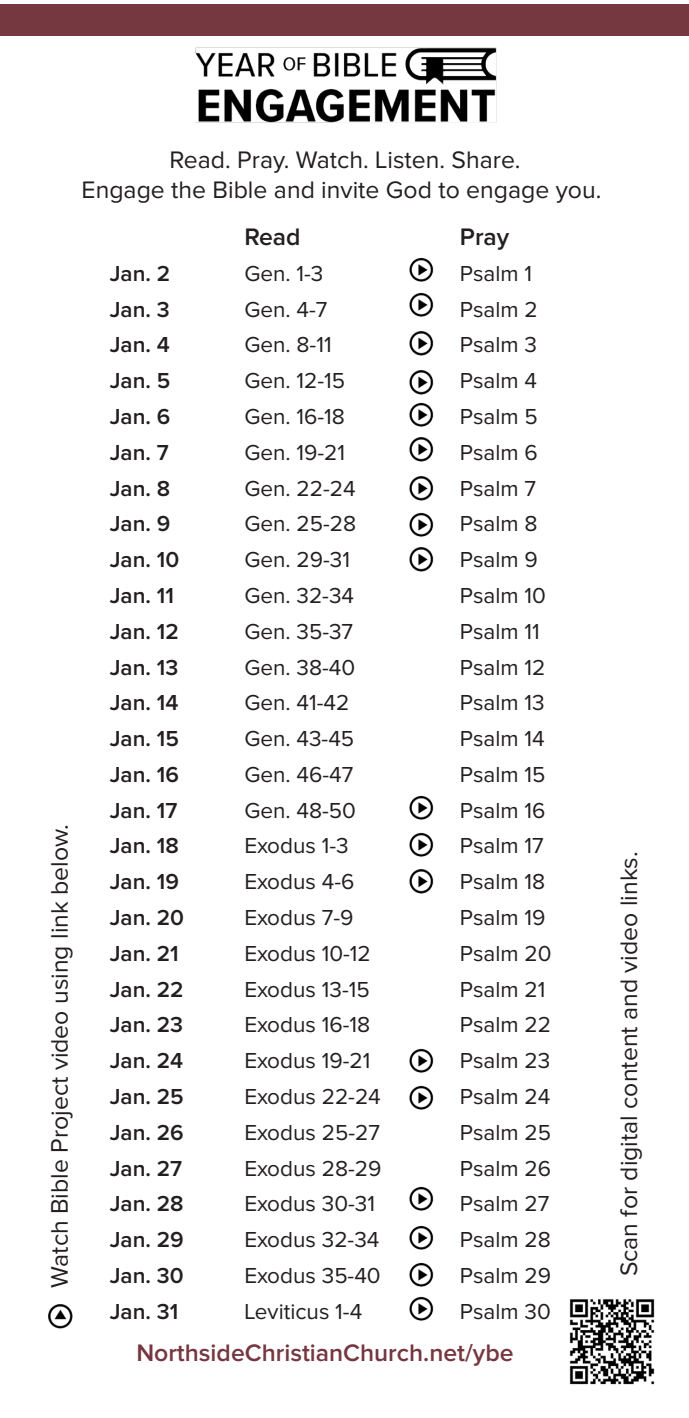
<style>
.page{position:relative;width:689px;height:1418px;background:#fff}
.page>*{position:absolute;margin:0;border:0;box-sizing:border-box;transform-origin:0 0}
.t1{font:24.75px "Proxima Nova";color:#231f20}
.t2{font:600 24.75px "Proxima Nova";color:#753740}
.t3{font:600 24.75px "Proxima Nova";color:#231f20}
.t4{font:22.5px "Proxima Nova";color:#231f20}
.t5{font:600 22.5px "Proxima Nova";color:#231f20}
</style>
<div class="page">
<div style="left:0;top:4px;width:688px;height:32px;background:#753740"></div>
<img style="left:195px;top:47px;width:302px;height:76px">
<img style="left:409px;top:370px;width:25px;height:25px">
<img style="left:409px;top:331px;width:25px;height:25px">
<img style="left:409px;top:292px;width:25px;height:25px">
<img style="left:409px;top:257px;width:25px;height:25px">
<img style="left:409px;top:512px;width:25px;height:25px">
<img style="left:409px;top:476px;width:25px;height:25px">
<img style="left:409px;top:437px;width:25px;height:25px">
<img style="left:409px;top:402px;width:25px;height:25px">
<img style="left:409px;top:547px;width:25px;height:25px">
<img style="left:409px;top:832px;width:25px;height:25px">
<img style="left:409px;top:795px;width:25px;height:25px">
<img style="left:409px;top:869px;width:25px;height:25px">
<img style="left:409px;top:1262px;width:25px;height:25px">
<img style="left:409px;top:1225px;width:25px;height:25px">
<img style="left:409px;top:1186px;width:25px;height:25px">
<img style="left:409px;top:1296px;width:25px;height:25px">
<img style="left:569px;top:1299px;width:86px;height:86px">
<img style="left:48px;top:1304px;width:25px;height:25px">
<img style="left:409px;top:1048px;width:25px;height:25px">
<img style="left:409px;top:1085px;width:25px;height:25px">
<p class="t1" style="left:48px;top:1287px;width:465px;rotate:-90deg">Watch Bible Project video using link below.</p>
<p class="t1" style="left:169px;top:148px;width:352px">Read. Pray. Watch. Listen. Share.</p>
<p class="t1" style="left:82px;top:178px;width:521px">Engage the Bible and invite God to engage you.</p>
<p class="t3" style="left:244px;top:225px;width:58px">Read</p>
<p class="t3" style="left:460px;top:225px;width:51px">Pray</p>
<p class="t5" style="left:110px;top:263px;width:62px">Jan. 2</p>
<p class="t4" style="left:244px;top:263px;width:81px">Gen. 1-3</p>
<p class="t4" style="left:460px;top:263px;width:74px">Psalm 1</p>
<p class="t5" style="left:110px;top:299px;width:61px">Jan. 3</p>
<p class="t4" style="left:244px;top:299px;width:85px">Gen. 4-7</p>
<p class="t4" style="left:460px;top:299px;width:79px">Psalm 2</p>
<p class="t5" style="left:110px;top:335px;width:62px">Jan. 4</p>
<p class="t4" style="left:244px;top:335px;width:89px">Gen. 8-11</p>
<p class="t4" style="left:460px;top:335px;width:79px">Psalm 3</p>
<p class="t5" style="left:110px;top:370px;width:62px">Jan. 5</p>
<p class="t4" style="left:244px;top:370px;width:102px">Gen. 12-15</p>
<p class="t4" style="left:460px;top:370px;width:79px">Psalm 4</p>
<p class="t5" style="left:110px;top:406px;width:62px">Jan. 6</p>
<p class="t4" style="left:244px;top:406px;width:102px">Gen. 16-18</p>
<p class="t4" style="left:460px;top:406px;width:79px">Psalm 5</p>
<p class="t5" style="left:110px;top:442px;width:61px">Jan. 7</p>
<p class="t4" style="left:244px;top:442px;width:102px">Gen. 19-21</p>
<p class="t4" style="left:460px;top:442px;width:79px">Psalm 6</p>
<p class="t5" style="left:110px;top:478px;width:62px">Jan. 8</p>
<p class="t4" style="left:244px;top:478px;width:113px">Gen. 22-24</p>
<p class="t4" style="left:460px;top:478px;width:78px">Psalm 7</p>
<p class="t5" style="left:110px;top:513px;width:62px">Jan. 9</p>
<p class="t4" style="left:244px;top:513px;width:113px">Gen. 25-28</p>
<p class="t4" style="left:460px;top:513px;width:79px">Psalm 8</p>
<p class="t5" style="left:110px;top:549px;width:71px">Jan. 10</p>
<p class="t4" style="left:244px;top:549px;width:107px">Gen. 29-31</p>
<p class="t4" style="left:460px;top:549px;width:79px">Psalm 9</p>
<p class="t5" style="left:110px;top:585px;width:66px">Jan. 11</p>
<p class="t4" style="left:244px;top:585px;width:111px">Gen. 32-34</p>
<p class="t4" style="left:460px;top:585px;width:88px">Psalm 10</p>
<p class="t5" style="left:110px;top:621px;width:70px">Jan. 12</p>
<p class="t4" style="left:244px;top:621px;width:110px">Gen. 35-37</p>
<p class="t4" style="left:460px;top:621px;width:81px">Psalm 11</p>
<p class="t5" style="left:110px;top:657px;width:70px">Jan. 13</p>
<p class="t4" style="left:244px;top:657px;width:112px">Gen. 38-40</p>
<p class="t4" style="left:460px;top:657px;width:87px">Psalm 12</p>
<p class="t5" style="left:110px;top:692px;width:70px">Jan. 14</p>
<p class="t4" style="left:244px;top:692px;width:106px">Gen. 41-42</p>
<p class="t4" style="left:460px;top:692px;width:86px">Psalm 13</p>
<p class="t5" style="left:110px;top:728px;width:71px">Jan. 15</p>
<p class="t4" style="left:244px;top:728px;width:111px">Gen. 43-45</p>
<p class="t4" style="left:460px;top:728px;width:86px">Psalm 14</p>
<p class="t5" style="left:110px;top:764px;width:71px">Jan. 16</p>
<p class="t4" style="left:244px;top:764px;width:110px">Gen. 46-47</p>
<p class="t4" style="left:460px;top:764px;width:87px">Psalm 15</p>
<p class="t5" style="left:110px;top:800px;width:69px">Jan. 17</p>
<p class="t4" style="left:244px;top:800px;width:113px">Gen. 48-50</p>
<p class="t4" style="left:460px;top:800px;width:87px">Psalm 16</p>
<p class="t5" style="left:110px;top:835px;width:71px">Jan. 18</p>
<p class="t4" style="left:244px;top:835px;width:106px">Exodus 1-3</p>
<p class="t4" style="left:460px;top:835px;width:85px">Psalm 17</p>
<p class="t5" style="left:110px;top:871px;width:71px">Jan. 19</p>
<p class="t4" style="left:244px;top:871px;width:112px">Exodus 4-6</p>
<p class="t4" style="left:460px;top:871px;width:87px">Psalm 18</p>
<p class="t5" style="left:110px;top:907px;width:76px">Jan. 20</p>
<p class="t4" style="left:244px;top:907px;width:111px">Exodus 7-9</p>
<p class="t4" style="left:460px;top:907px;width:87px">Psalm 19</p>
<p class="t5" style="left:110px;top:943px;width:70px">Jan. 21</p>
<p class="t4" style="left:244px;top:943px;width:128px">Exodus 10-12</p>
<p class="t4" style="left:460px;top:943px;width:93px">Psalm 20</p>
<p class="t5" style="left:110px;top:978px;width:75px">Jan. 22</p>
<p class="t4" style="left:244px;top:978px;width:127px">Exodus 13-15</p>
<p class="t4" style="left:460px;top:978px;width:87px">Psalm 21</p>
<p class="t5" style="left:110px;top:1014px;width:75px">Jan. 23</p>
<p class="t4" style="left:244px;top:1014px;width:127px">Exodus 16-18</p>
<p class="t4" style="left:460px;top:1014px;width:93px">Psalm 22</p>
<p class="t5" style="left:110px;top:1050px;width:75px">Jan. 24</p>
<p class="t4" style="left:244px;top:1050px;width:127px">Exodus 19-21</p>
<p class="t4" style="left:460px;top:1050px;width:92px">Psalm 23</p>
<p class="t5" style="left:110px;top:1086px;width:75px">Jan. 25</p>
<p class="t4" style="left:244px;top:1086px;width:138px">Exodus 22-24</p>
<p class="t4" style="left:460px;top:1086px;width:92px">Psalm 24</p>
<p class="t5" style="left:110px;top:1122px;width:75px">Jan. 26</p>
<p class="t4" style="left:244px;top:1122px;width:137px">Exodus 25-27</p>
<p class="t4" style="left:460px;top:1122px;width:93px">Psalm 25</p>
<p class="t5" style="left:110px;top:1157px;width:74px">Jan. 27</p>
<p class="t4" style="left:244px;top:1157px;width:139px">Exodus 28-29</p>
<p class="t4" style="left:460px;top:1157px;width:93px">Psalm 26</p>
<p class="t5" style="left:110px;top:1193px;width:75px">Jan. 28</p>
<p class="t4" style="left:244px;top:1193px;width:132px">Exodus 30-31</p>
<p class="t4" style="left:460px;top:1193px;width:91px">Psalm 27</p>
<p class="t5" style="left:110px;top:1229px;width:75px">Jan. 29</p>
<p class="t4" style="left:244px;top:1229px;width:137px">Exodus 32-34</p>
<p class="t4" style="left:460px;top:1229px;width:92px">Psalm 28</p>
<p class="t5" style="left:110px;top:1265px;width:75px">Jan. 30</p>
<p class="t4" style="left:244px;top:1265px;width:138px">Exodus 35-40</p>
<p class="t4" style="left:460px;top:1265px;width:93px">Psalm 29</p>
<p class="t5" style="left:110px;top:1300px;width:70px">Jan. 31</p>
<p class="t4" style="left:244px;top:1300px;width:119px">Leviticus 1-4</p>
<p class="t4" style="left:460px;top:1300px;width:92px">Psalm 30</p>
<p class="t2" style="left:136px;top:1341px;width:378px">NorthsideChristianChurch.net/ybe</p>
<p class="t1" style="left:617px;top:1276px;width:426px;rotate:-90deg">Scan for digital content and video links.</p>
</div>
